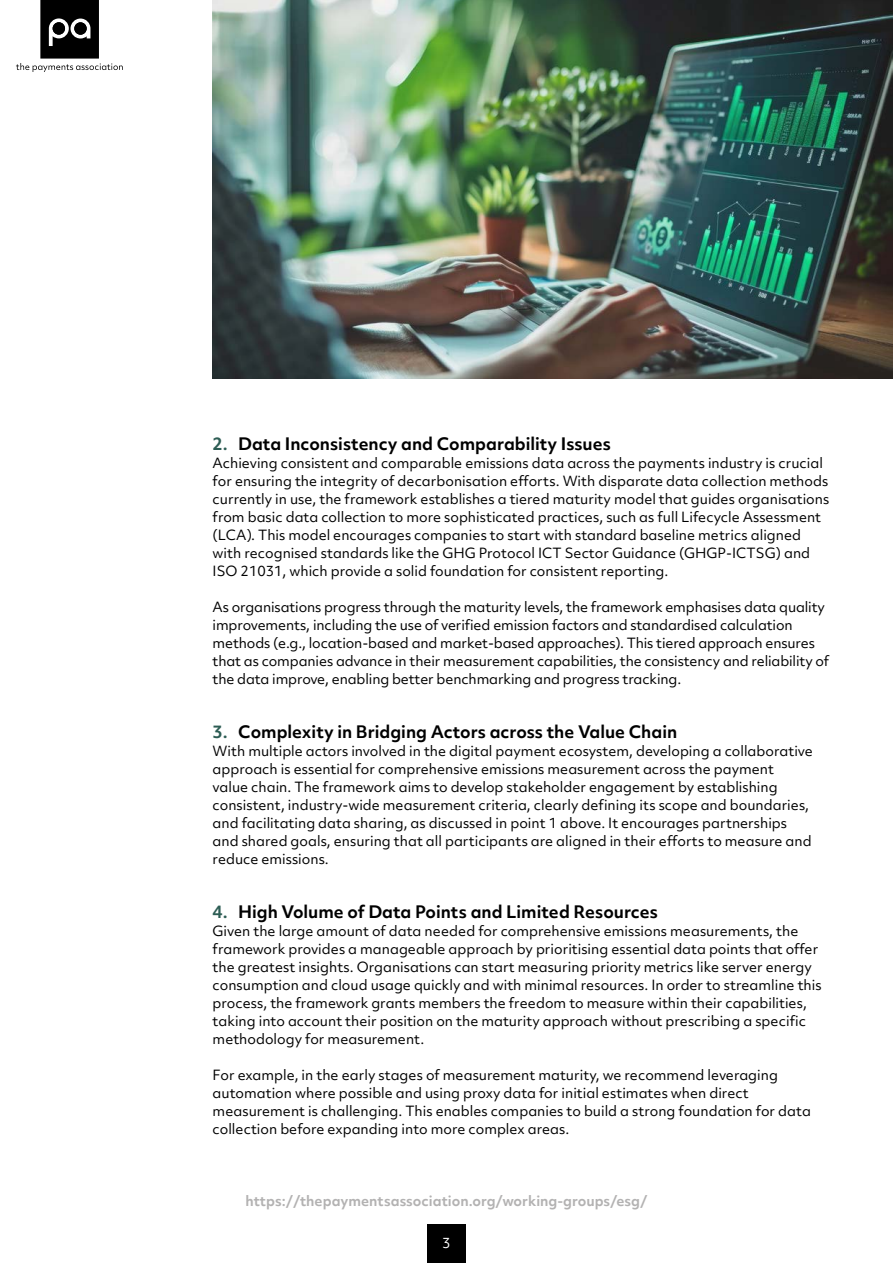
<style>
.page{position:relative;width:893px;height:1263px;background:#fff}
.page>*{position:absolute;margin:0;border:0;box-sizing:border-box;transform-origin:0 0}
.t1{font:700 16.5px "Objektiv Mk 2";color:#000}
.t2{font:13.5px/18px "Objektiv Mk 2";color:#000}
.t3{font:700 13.5px "Objektiv Mk 2";color:#b3b2b2}
.t4{font:13.5px "Objektiv Mk 2";color:#fff}
.s1{color:#2d5d54}
</style>
<div class="page">
<div style="left:427px;top:1224px;width:39px;height:39px;background:#000"></div>
<svg style="left:16px;top:0;width:107px;height:72px"></svg>
<img style="left:213px;top:0;width:680px;height:378px">
<p class="t1" style="left:213px;top:432px;width:400px"><span class="s1">2.</span> Data Inconsistency and Comparability Issues</p>
<p class="t2" style="left:213px;top:454px;width:618px">Achieving consistent and comparable emissions data across the payments industry is crucial for ensuring the integrity of decarbonisation efforts. With disparate data collection methods currently in use, the framework establishes a tiered maturity model that guides organisations from basic data collection to more sophisticated practices, such as full Lifecycle Assessment (LCA). This model encourages companies to start with standard baseline metrics aligned with recognised standards like the GHG Protocol ICT Sector Guidance (GHGP-ICTSG) and ISO 21031, which provide a solid foundation for consistent reporting.</p>
<p class="t2" style="left:213px;top:598px;width:618px">As organisations progress through the maturity levels, the framework emphasises data quality improvements, including the use of verified emission factors and standardised calculation methods (e.g., location-based and market-based approaches). This tiered approach ensures that as companies advance in their measurement capabilities, the consistency and reliability of the data improve, enabling better benchmarking and progress tracking.</p>
<p class="t1" style="left:213px;top:720px;width:466px"><span class="s1">3.</span> Complexity in Bridging Actors across the Value Chain</p>
<p class="t2" style="left:213px;top:742px;width:602px">With multiple actors involved in the digital payment ecosystem, developing a collaborative approach is essential for comprehensive emissions measurement across the payment value chain. The framework aims to develop stakeholder engagement by establishing consistent, industry-wide measurement criteria, clearly defining its scope and boundaries, and facilitating data sharing, as discussed in point 1 above. It encourages partnerships and shared goals, ensuring that all participants are aligned in their efforts to measure and reduce emissions.</p>
<p class="t1" style="left:213px;top:900px;width:447px"><span class="s1">4.</span> High Volume of Data Points and Limited Resources</p>
<p class="t2" style="left:213px;top:922px;width:610px">Given the large amount of data needed for comprehensive emissions measurements, the framework provides a manageable approach by prioritising essential data points that offer the greatest insights. Organisations can start measuring priority metrics like server energy consumption and cloud usage quickly and with minimal resources. In order to streamline this process, the framework grants members the freedom to measure within their capabilities, taking into account their position on the maturity approach without prescribing a specific methodology for measurement.</p>
<p class="t2" style="left:213px;top:1066px;width:600px">For example, in the early stages of measurement maturity, we recommend leveraging automation where possible and using proxy data for initial estimates when direct measurement is challenging. This enables companies to build a strong foundation for data collection before expanding into more complex areas.</p>
<p class="t3" style="left:245px;top:1191px;width:404px">https://thepaymentsassociation.org/working-groups/esg/</p>
<p class="t4" style="left:442px;top:1234px;width:10px">3</p>
</div>
